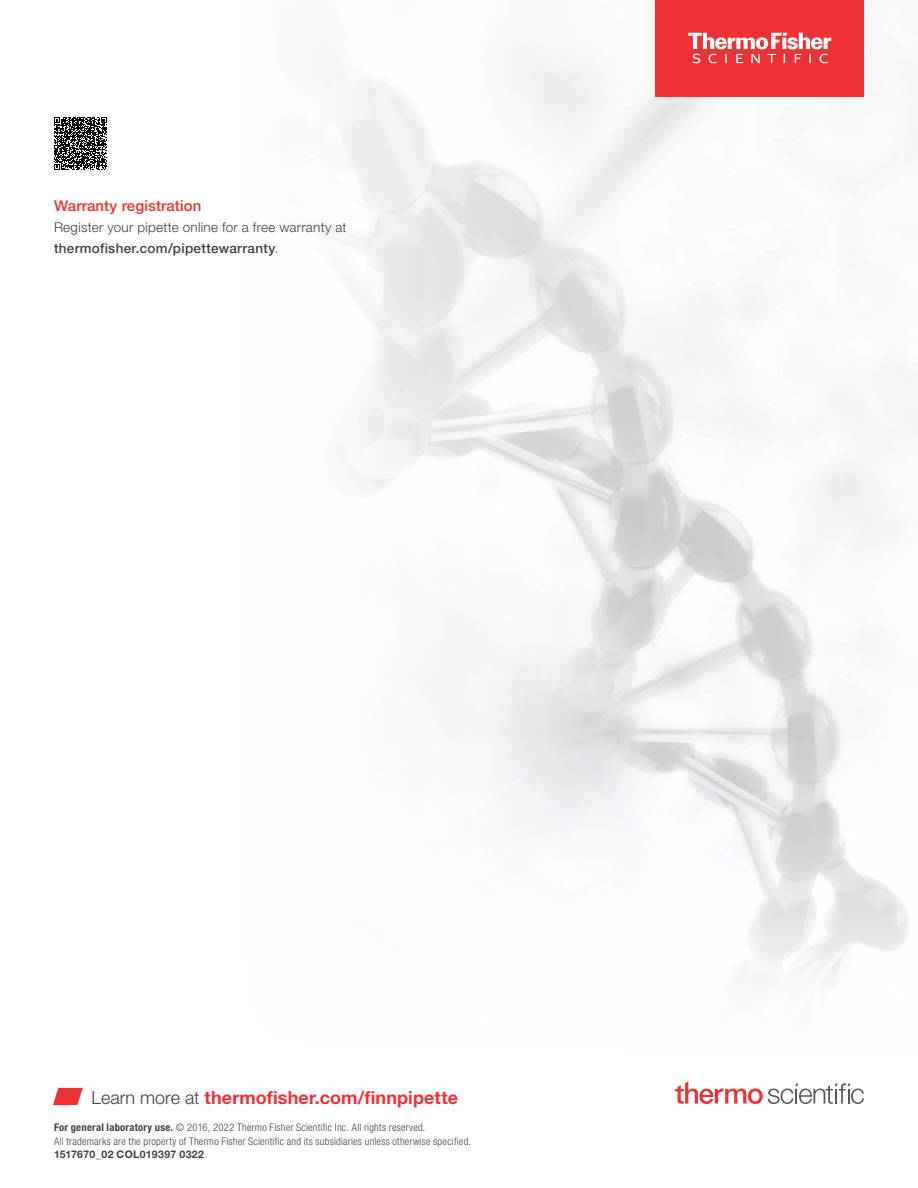
<style>
.page{position:relative;width:918px;height:1188px;background:#fff}
.page>*{position:absolute;margin:0;border:0;box-sizing:border-box;transform-origin:0 0}
.t1{font:700 18px "Helvetica Neue LTW1 G";letter-spacing:.01em;color:#ee3134}
.t2{font:500 15px "Helvetica Neue LTW1 G";letter-spacing:.01em;color:#ee3134}
.t3{font:300 13.5px/21px "Helvetica Neue LTW1 G";letter-spacing:.02em;color:#414042}
.t4{font:300 condensed 10.5px/13.5px "Helvetica Neue LTW1 G";letter-spacing:.025em;color:#414042}
.t5{font:700 10.5px "Helvetica Neue LTW1 G";letter-spacing:.03em;color:#414042}
.s1{font-weight:500}
.s2{font-weight:300;color:#414042}
.s3{font-weight:700}
</style>
<div class="page">
<img style="left:53px;top:0;width:865px;height:1106px">
<svg style="left:53px;top:1088px;width:30px;height:17px"></svg>
<svg style="left:54px;top:117px;width:53px;height:53px"></svg>
<div style="left:656px;top:0;width:208px;height:96px;background:#ee3134"></div>
<svg style="left:688px;top:33px;width:143px;height:30px"></svg>
<svg style="left:675px;top:1082px;width:189px;height:22px"></svg>
<h2 class="t2" style="left:54px;top:197px;width:149px">Warranty registration</h2>
<p class="t3" style="left:54px;top:217px;width:294px">Register your pipette online for a free warranty at <span class="s1">thermofisher.com/pipettewarranty</span>.</p>
<h1 class="t1" style="left:92px;top:1086px;width:368px"><span class="s2">Learn more at</span> thermofisher.com/finnpipette</h1>
<p class="t4" style="left:54px;top:1121px;width:419px"><span class="s3">For general laboratory use.</span> © 2016, 2022 Thermo Fisher Scientific Inc. All rights reserved.<br>All trademarks are the property of Thermo Fisher Scientific and its subsidiaries unless otherwise specified.</p>
<p class="t5" style="left:54px;top:1148px;width:152px">1517670_02 COL019397 0322</p>
</div>
